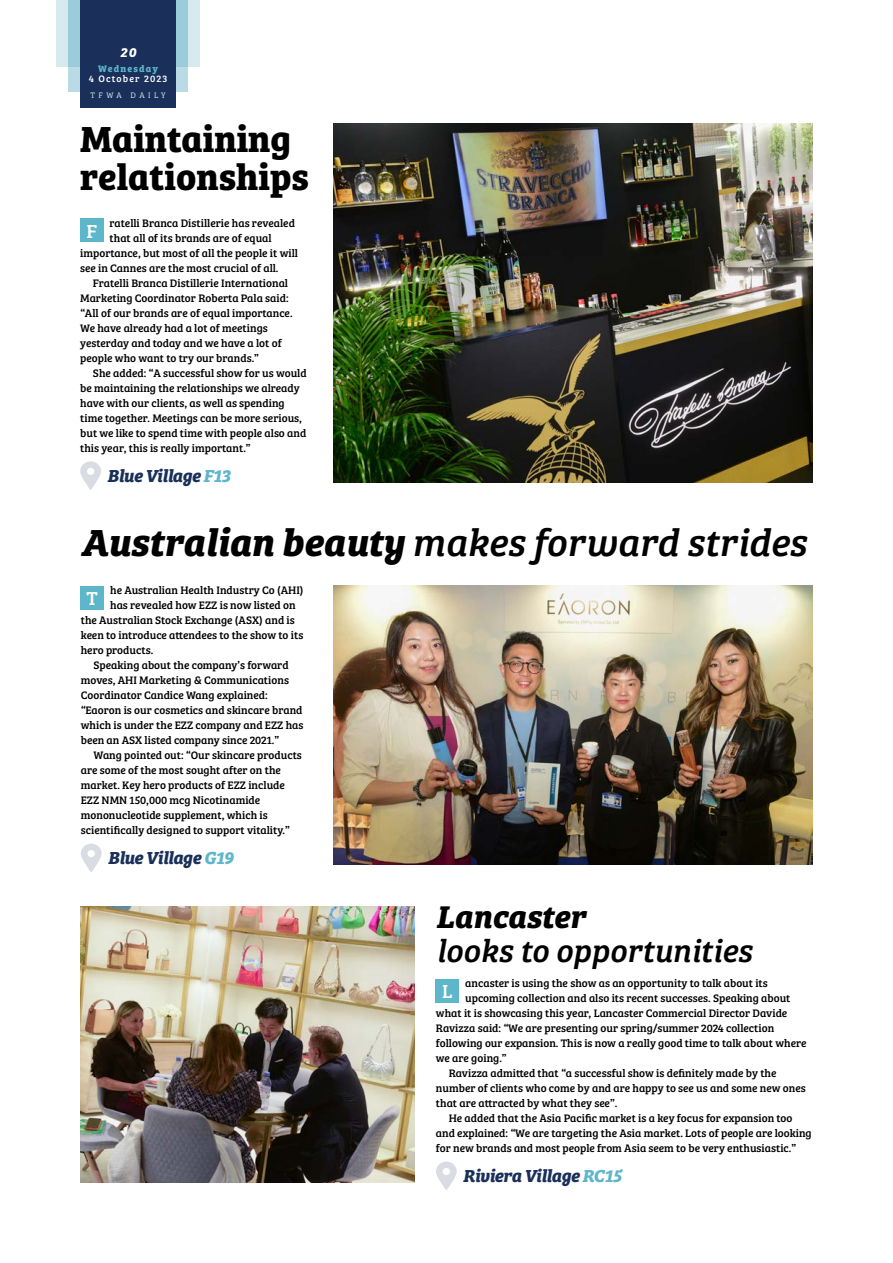
<style>
.page{position:relative;width:893px;height:1263px;background:#fff}
.page>*{position:absolute;margin:0;border:0;box-sizing:border-box;transform-origin:0 0}
.t1{font:italic 39px "Bree Serif";letter-spacing:-.005em;color:#000}
.t2{font:700 37.5px/37.5px "Bree Serif";color:#000}
.t3{font:italic 32.55px "Bree Serif";color:#000}
.t4{font:italic 700 32.55px "Bree Serif";letter-spacing:-.005em;color:#000}
.t5{font:19.5px "Bree Serif";color:#fff}
.t6{font:italic 700 18px "Bree Serif";letter-spacing:-.02em;color:#1a305a}
.t7{font:italic 700 13.5px "Bree Serif";color:#fff}
.t8{font:11.25px "Bree Serif";color:#000}
.t9{font:9.75px "Bree Serif";letter-spacing:.12em;color:#fff}
.t10{font:700 9.75px "Bree Serif";letter-spacing:.12em;color:#5db6ca}
.t11{font:300 8.25px "Bree Serif";letter-spacing:.42em;color:#d7eaf0}
.s1{color:#5db6ca}
.s2{font-weight:700}
</style>
<div class="page">
<div style="left:80px;top:219px;width:23px;height:23px;background:#5db6ca"></div>
<svg style="left:80px;top:461px;width:21px;height:29px"></svg>
<img style="left:333px;top:123px;width:479px;height:359px">
<div style="left:81px;top:586px;width:23px;height:23px;background:#5db6ca"></div>
<svg style="left:81px;top:844px;width:21px;height:28px"></svg>
<img style="left:333px;top:585px;width:479px;height:279px">
<div style="left:436px;top:979px;width:23px;height:23px;background:#5db6ca"></div>
<svg style="left:436px;top:1161px;width:21px;height:29px"></svg>
<img style="left:81px;top:906px;width:334px;height:276px">
<div style="left:56px;top:0;width:144px;height:67px;background:#d7eaf0"></div>
<div style="left:68px;top:67px;width:120px;height:24px;background:#badbe5"></div>
<div style="left:68px;top:0;width:120px;height:67px;background:#9accda"></div>
<div style="left:80px;top:0;width:96px;height:108px;background:#1a305a"></div>
<p class="t7" style="left:120px;top:42px;width:18px">20</p>
<p class="t11" style="left:91px;top:89px;width:77px">TFWA DAILY</p>
<p class="t10" style="left:98px;top:61px;width:61px">Wednesday</p>
<p class="t9" style="left:89px;top:72px;width:80px">4 October 2023</p>
<h2 class="t2" style="left:80px;top:118px;width:230px">Maintaining relationships</h2>
<h3 class="t5" style="left:86px;top:216px;width:12px">F</h3>
<p class="t8" style="left:110px;top:215px;width:187px">ratelli Branca Distillerie has revealed</p>
<p class="t8" style="left:110px;top:230px;width:164px">that all of its brands are of equal</p>
<p class="t8" style="left:80px;top:245px;width:219px">importance, but most of all the people it will</p>
<p class="t8" style="left:80px;top:260px;width:200px">see in Cannes are the most crucial of all.</p>
<p class="t8" style="left:93px;top:275px;width:197px">Fratelli Branca Distillerie International</p>
<p class="t8" style="left:80px;top:290px;width:210px">Marketing Coordinator Roberta Pala said:</p>
<p class="t8" style="left:80px;top:305px;width:214px">“All of our brands are of equal importance.</p>
<p class="t8" style="left:80px;top:320px;width:189px">We have already had a lot of meetings</p>
<p class="t8" style="left:80px;top:335px;width:203px">yesterday and today and we have a lot of</p>
<p class="t8" style="left:80px;top:350px;width:180px">people who want to try our brands.”</p>
<p class="t8" style="left:93px;top:365px;width:215px">She added: “A successful show for us would</p>
<p class="t8" style="left:80px;top:380px;width:221px">be maintaining the relationships we already</p>
<p class="t8" style="left:80px;top:395px;width:206px">have with our clients, as well as spending</p>
<p class="t8" style="left:80px;top:410px;width:223px">time together. Meetings can be more serious,</p>
<p class="t8" style="left:80px;top:425px;width:228px">but we like to spend time with people also and</p>
<p class="t8" style="left:80px;top:440px;width:172px">this year, this is really important.”</p>
<h3 class="t6" style="left:107px;top:461px;width:125px">Blue Village <span class="s1">F13</span></h3>
<h1 class="t1" style="left:81px;top:512px;width:727px"><span class="s2">Australian beauty</span> makes forward strides</h1>
<h3 class="t5" style="left:87px;top:583px;width:13px">T</h3>
<p class="t8" style="left:110px;top:582px;width:195px">he Australian Health Industry Co (AHI)</p>
<p class="t8" style="left:110px;top:597px;width:187px">has revealed how EZZ is now listed on</p>
<p class="t8" style="left:81px;top:612px;width:216px">the Australian Stock Exchange (ASX) and is</p>
<p class="t8" style="left:81px;top:627px;width:224px">keen to introduce attendees to the show to its</p>
<p class="t8" style="left:81px;top:642px;width:74px">hero products.</p>
<p class="t8" style="left:94px;top:657px;width:197px">Speaking about the company’s forward</p>
<p class="t8" style="left:81px;top:672px;width:210px">moves, AHI Marketing &amp; Communications</p>
<p class="t8" style="left:81px;top:687px;width:188px">Coordinator Candice Wang explained:</p>
<p class="t8" style="left:81px;top:702px;width:223px">“Eaoron is our cosmetics and skincare brand</p>
<p class="t8" style="left:81px;top:717px;width:224px">which is under the EZZ company and EZZ has</p>
<p class="t8" style="left:81px;top:732px;width:200px">been an ASX listed company since 2021.”</p>
<p class="t8" style="left:94px;top:747px;width:210px">Wang pointed out: “Our skincare products</p>
<p class="t8" style="left:81px;top:762px;width:202px">are some of the most sought after on the</p>
<p class="t8" style="left:81px;top:777px;width:206px">market. Key hero products of EZZ include</p>
<p class="t8" style="left:81px;top:792px;width:181px">EZZ NMN 150,000 mcg Nicotinamide</p>
<p class="t8" style="left:81px;top:807px;width:188px">mononucleotide supplement, which is</p>
<p class="t8" style="left:81px;top:822px;width:211px">scientifically designed to support vitality.”</p>
<h3 class="t6" style="left:108px;top:843px;width:127px">Blue Village <span class="s1">G19</span></h3>
<h3 class="t4" style="left:436px;top:890px;width:151px">Lancaster</h3>
<h3 class="t3" style="left:436px;top:925px;width:317px">looks to opportunities</h3>
<p class="t8" style="left:465px;top:975px;width:304px">ancaster is using the show as an opportunity to talk about its</p>
<p class="t8" style="left:465px;top:990px;width:327px">upcoming collection and also its recent successes. Speaking about</p>
<p class="t8" style="left:436px;top:1005px;width:353px">what it is showcasing this year, Lancaster Commercial Director Davide</p>
<p class="t8" style="left:436px;top:1020px;width:340px">Ravizza said: “We are presenting our spring/summer 2024 collection</p>
<p class="t8" style="left:436px;top:1035px;width:372px">following our expansion. This is now a really good time to talk about where</p>
<p class="t8" style="left:436px;top:1050px;width:72px">we are going.”</p>
<p class="t8" style="left:449px;top:1065px;width:329px">Ravizza admitted that “a successful show is definitely made by the</p>
<p class="t8" style="left:436px;top:1080px;width:371px">number of clients who come by and are happy to see us and some new ones</p>
<p class="t8" style="left:436px;top:1095px;width:183px">that are attracted by what they see”.</p>
<p class="t8" style="left:449px;top:1110px;width:345px">He added that the Asia Pacific market is a key focus for expansion too</p>
<p class="t8" style="left:436px;top:1125px;width:377px">and explained: “We are targeting the Asia market. Lots of people are looking</p>
<p class="t8" style="left:436px;top:1140px;width:362px">for new brands and most people from Asia seem to be very enthusiastic.”</p>
<h3 class="t6" style="left:463px;top:1161px;width:160px">Riviera Village <span class="s1">RC15</span></h3>
<h3 class="t5" style="left:442px;top:976px;width:12px">L</h3>
</div>
